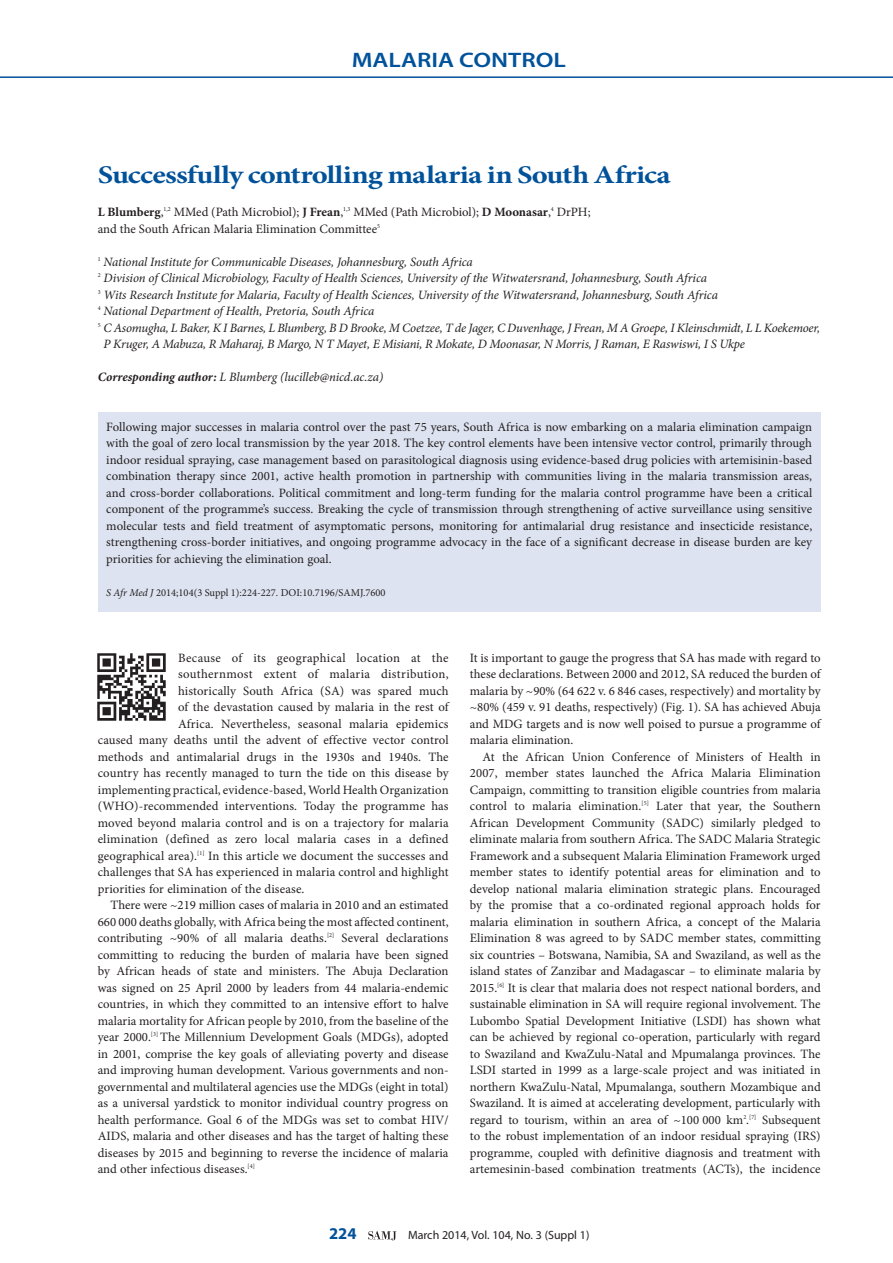
<style>
.page{position:relative;width:893px;height:1263px;background:#fff}
.page>*{position:absolute;margin:0;border:0;box-sizing:border-box;transform-origin:0 0}
.A_HEAD{font:700 25.5px "Minion Pro";letter-spacing:-.02em;color:#01529a;scale:1.2 1}
.t1{font:600 21px "Myriad Pro";color:#01529a;scale:1.2 1}
.t2{font:700 16.5px "Myriad Pro";color:#01529a}
.BODY_TEXT_INDENT{font:12.75px/16.5px "Minion Pro";color:#231f20;text-align:justify}
.BODY_TEXT_1ST_PARAGR{font:12.75px/16.5px "Minion Pro";letter-spacing:.01em;color:#231f20;text-align:justify}
.AUTHORS_DETAILS{font:italic 12.75px/16.5px "Minion Pro";letter-spacing:-.01em;color:#231f20}
.AUTHORS_NAME_UNDER_A{font:12.75px/16.5px "Minion Pro";color:#231f20}
.CORRESPONDING_AUTHOR{font:italic 12.75px "Minion Pro";letter-spacing:-.005em;color:#231f20}
.t3{font:12px "Myriad Pro";color:#231f20}
.S_AFR_MED{font:10.5px "Minion Pro";color:#231f20}
.s1{font-weight:700}
.s2{font-style:italic}
</style>
<div class="page">
<hr style="left:0;top:76px;width:893px;height:2px;background:#01529a">
<svg style="left:368px;top:1231px;width:29px;height:9px"></svg>
<div style="left:98px;top:412px;width:723px;height:199px;background:#dde3f0"></div>
<img style="left:98px;top:653px;width:67px;height:67px">
<p class="t1" style="left:352px;top:47px;width:180px">MALARIA CONTROL</p>
<h1 class="A_HEAD" style="left:98px;top:157px;width:479px">Successfully controlling malaria in South Africa</h1>
<p class="AUTHORS_NAME_UNDER_A" style="left:98px;top:204px;width:494px"><span class="s1">L Blumberg</span>,<sup>1,2</sup> MMed (Path Microbiol); <span class="s1">J Frean</span>,<sup>1,3</sup> MMed (Path Microbiol); <span class="s1">D Moonasar</span>,<sup>4</sup> DrPH; and the South African Malaria Elimination Committee<sup>5</sup></p>
<p class="AUTHORS_DETAILS" style="left:98px;top:253px;width:376px"><sup>1</sup> National Institute for Communicable Diseases, Johannesburg, South Africa</p>
<p class="AUTHORS_DETAILS" style="left:98px;top:270px;width:611px"><sup>2</sup> Division of Clinical Microbiology, Faculty of Health Sciences, University of the Witwatersrand, Johannesburg, South Africa</p>
<p class="AUTHORS_DETAILS" style="left:98px;top:286px;width:622px"><sup>3</sup> Wits Research Institute for Malaria, Faculty of Health Sciences, University of the Witwatersrand, Johannesburg, South Africa</p>
<p class="AUTHORS_DETAILS" style="left:98px;top:303px;width:278px"><sup>4</sup> National Department of Health, Pretoria, South Africa</p>
<p class="AUTHORS_DETAILS" style="left:103px;top:319px;width:718px;text-indent:-6px"><sup>5</sup> C Asomugha, L Baker, K I Barnes, L Blumberg, B D Brooke, M Coetzee, T de Jager, C Duvenhage, J Frean, M A Groepe, I Kleinschmidt, L L Koekemoer,<br>P Kruger, A Mabuza, R Maharaj, B Margo, N T Mayet, E Misiani, R Mokate, D Moonasar, N Morris, J Raman, E Raswiswi, I S Ukpe</p>
<p class="CORRESPONDING_AUTHOR" style="left:98px;top:368px;width:287px"><span class="s1">Corresponding author:</span> L Blumberg (lucilleb@nicd.ac.za)</p>
<p class="BODY_TEXT_1ST_PARAGR" style="left:106px;top:418px;width:707px">Following major successes in malaria control over the past 75 years, South Africa is now embarking on a malaria elimination campaign with the goal of zero local transmission by the year 2018. The key control elements have been intensive vector control, primarily through indoor residual spraying, case management based on parasitological diagnosis using evidence-based drug policies with artemisinin-based combination therapy since 2001, active health promotion in partnership with communities living in the malaria transmission areas, and cross-border collaborations. Political commitment and long-term funding for the malaria control programme have been a critical component of the programme’s success. Breaking the cycle of transmission through strengthening of active surveillance using sensitive molecular tests and field treatment of asymptomatic persons, monitoring for antimalarial drug resistance and insecticide resistance, strengthening cross-border initiatives, and ongoing programme advocacy in the face of a significant decrease in disease burden are key priorities for achieving the elimination goal.</p>
<p class="S_AFR_MED" style="left:106px;top:585px;width:281px"><span class="s2">S Afr Med J</span> 2014;104(3 Suppl 1):224-227. DOI:10.7196/SAMJ.7600</p>
<p class="BODY_TEXT_1ST_PARAGR" style="left:178px;top:649px;width:272px">Because of its geographical location at the</p>
<p class="BODY_TEXT_1ST_PARAGR" style="left:178px;top:666px;width:272px">southernmost extent of malaria distribution,</p>
<p class="BODY_TEXT_1ST_PARAGR" style="left:178px;top:682px;width:272px">historically South Africa (SA) was spared much</p>
<p class="BODY_TEXT_1ST_PARAGR" style="left:178px;top:699px;width:272px">of the devastation caused by malaria in the rest of</p>
<p class="BODY_TEXT_1ST_PARAGR" style="left:178px;top:715px;width:272px">Africa. Nevertheless, seasonal malaria epidemics</p>
<p class="BODY_TEXT_1ST_PARAGR" style="left:98px;top:732px;width:352px">caused many deaths until the advent of effective vector control</p>
<p class="BODY_TEXT_1ST_PARAGR" style="left:98px;top:748px;width:352px">methods and antimalarial drugs in the 1930s and 1940s. The</p>
<p class="BODY_TEXT_1ST_PARAGR" style="left:98px;top:765px;width:352px">country has recently managed to turn the tide on this disease by</p>
<p class="BODY_TEXT_1ST_PARAGR" style="left:98px;top:781px;width:352px">implementing practical, evidence-based, World Health Organization</p>
<p class="BODY_TEXT_1ST_PARAGR" style="left:98px;top:798px;width:352px">(WHO)-recommended interventions. Today the programme has</p>
<p class="BODY_TEXT_1ST_PARAGR" style="left:98px;top:814px;width:352px">moved beyond malaria control and is on a trajectory for malaria</p>
<p class="BODY_TEXT_1ST_PARAGR" style="left:98px;top:831px;width:352px">elimination (defined as zero local malaria cases in a defined</p>
<p class="BODY_TEXT_1ST_PARAGR" style="left:98px;top:847px;width:352px">geographical area).<sup>[1]</sup> In this article we document the successes and</p>
<p class="BODY_TEXT_1ST_PARAGR" style="left:98px;top:864px;width:352px">challenges that SA has experienced in malaria control and highlight</p>
<p class="BODY_TEXT_1ST_PARAGR" style="left:98px;top:880px;width:208px">priorities for elimination of the disease.</p>
<p class="BODY_TEXT_INDENT" style="left:98px;top:897px;width:352px;text-indent:13px">There were ~219 million cases of malaria in 2010 and an estimated 660 000 deaths globally, with Africa being the most affected continent, contributing ~90% of all malaria deaths.<sup>[2]</sup> Several declarations committing to reducing the burden of malaria have been signed by African heads of state and ministers. The Abuja Declaration was signed on 25 April 2000 by leaders from 44 malaria-endemic countries, in which they committed to an intensive effort to halve malaria mortality for African people by 2010, from the baseline of the year 2000.<sup>[3]</sup> The Millennium Development Goals (MDGs), adopted in 2001, comprise the key goals of alleviating poverty and disease and improving human development. Various governments and non&shy;governmental and multilateral agencies use the MDGs (eight in total) as a universal yardstick to monitor individual country progress on health performance. Goal 6 of the MDGs was set to combat HIV/ AIDS, malaria and other diseases and has the target of halting these diseases by 2015 and beginning to reverse the incidence of malaria and other infectious diseases.<sup>[4]</sup></p>
<p class="BODY_TEXT_INDENT" style="left:470px;top:649px;width:352px">It is important to gauge the progress that SA has made with regard to these declarations. Between 2000 and 2012, SA reduced the burden of malaria by ~90% (64 622 v. 6 846 cases, respectively) and mortality by ~80% (459 v. 91 deaths, respectively) (Fig. 1). SA has achieved Abuja and MDG targets and is now well poised to pursue a programme of malaria elimination.</p>
<p class="BODY_TEXT_INDENT" style="left:470px;top:748px;width:352px;text-indent:13px">At the African Union Conference of Ministers of Health in 2007, member states launched the Africa Malaria Elimination Campaign, committing to transition eligible countries from malaria control to malaria elimination.<sup>[5]</sup> Later that year, the Southern African Development Community (SADC) similarly pledged to eliminate malaria from southern Africa. The SADC Malaria Strategic Framework and a subsequent Malaria Elimination Framework urged member states to identify potential areas for elimination and to develop national malaria elimination strategic plans. Encouraged by the promise that a co-ordinated regional approach holds for malaria elimination in southern Africa, a concept of the Malaria Elimination 8 was agreed to by SADC member states, committing six countries – Botswana, Namibia, SA and Swaziland, as well as the island states of Zanzibar and Madagascar – to eliminate malaria by 2015.<sup>[6]</sup> It is clear that malaria does not respect national borders, and sustainable elimination in SA will require regional involvement. The Lubombo Spatial Development Initiative (LSDI) has shown what can be achieved by regional co-operation, particularly with regard to Swaziland and KwaZulu-Natal and Mpumalanga provinces. The LSDI started in 1999 as a large-scale project and was initiated in northern KwaZulu-Natal, Mpumalanga, southern Mozambique and Swaziland. It is aimed at accelerating development, particularly with regard to tourism, within an area of ~100 000 km<sup>2</sup>.<sup>[7]</sup> Subsequent to the robust implementation of an indoor residual spraying (IRS) programme, coupled with definitive diagnosis and treatment with artemesinin-based combination treatments (ACTs), the incidence</p>
<p class="t2" style="left:329px;top:1224px;width:29px">224</p>
<p class="t3" style="left:408px;top:1229px;width:183px">March 2014, Vol. 104, No. 3 (Suppl 1)</p>
</div>
